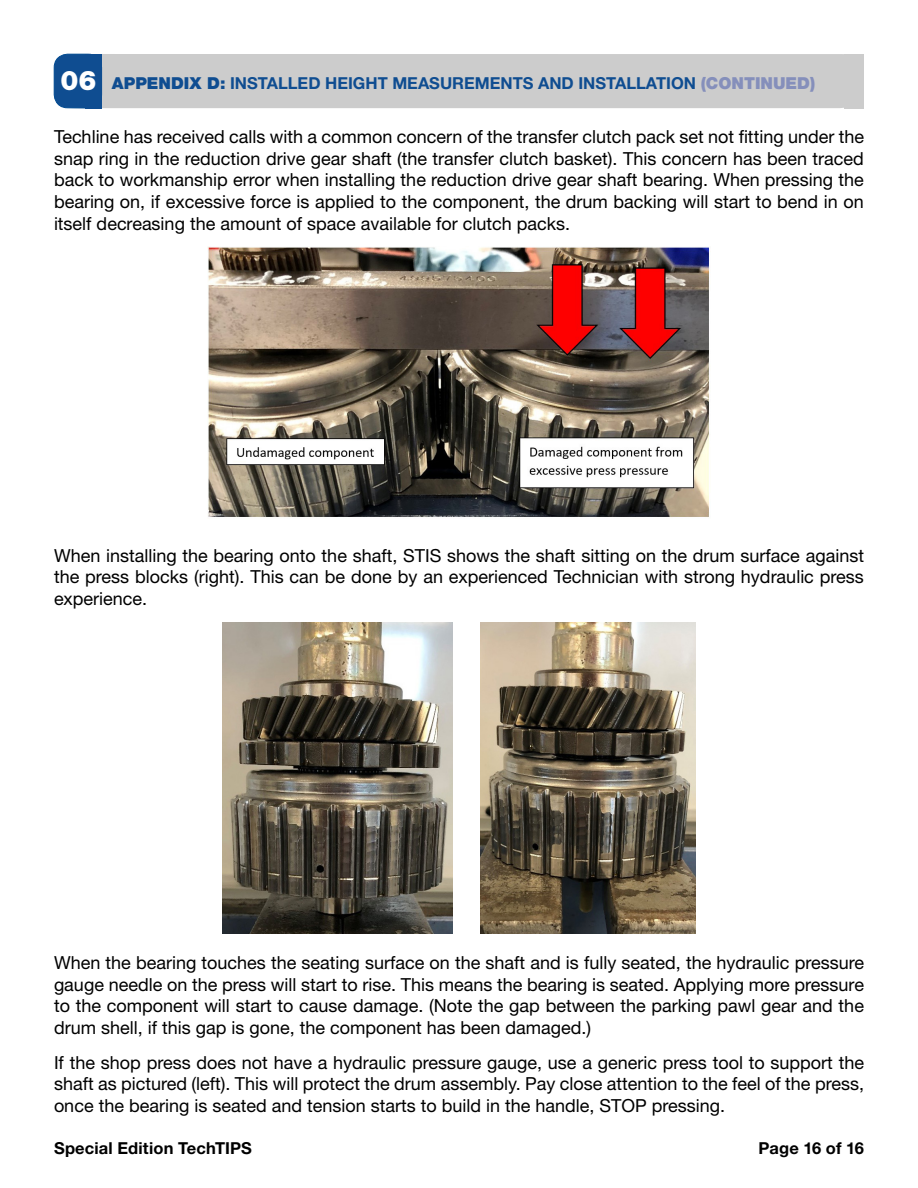
<style>
.page{position:relative;width:918px;height:1188px;background:#fff}
.page>*{position:absolute;margin:0;border:0;box-sizing:border-box;transform-origin:0 0}
.t1{font:18px/21.6px "Helvetica Neue LT Std";color:#000;text-align:justify}
.t2{font:700 16.5px "Helvetica Neue LT Std";color:#0f4d91}
.t3{font:700 16.5px "Helvetica Neue LT Std";letter-spacing:.01em;color:#000}
.s1{font-weight:900;font-size:27px;color:#fff}
.s2{font-weight:900}
.s3{font-weight:900;color:#858fbb}
</style>
<div class="page">
<div style="left:54px;top:54px;width:791px;height:54px;background:#ccc"></div>
<div style="left:845px;top:54px;width:19px;height:54px;background:#ccc"></div>
<div style="left:54px;top:54px;width:48px;height:54px;background:#0f4d91;border-radius:14px"></div>
<div style="left:54px;top:54px;width:48px;height:54px;border:1px solid #004b92;border-radius:14px"></div>
<div style="left:85px;top:54px;width:17px;height:54px;background:#0f4d91"></div>
<img style="left:207px;top:247px;width:503px;height:271px">
<img style="left:222px;top:622px;width:231px;height:312px">
<img style="left:480px;top:622px;width:216px;height:312px">
<p class="t2" style="left:60px;top:73px;width:756px"><span class="s1">06</span> <span class="s2">APPENDIX D:</span> INSTALLED HEIGHT MEASUREMENTS AND INSTALLATION <span class="s3">(CONTINUED)</span></p>
<p class="t1" style="left:54px;top:126px;width:812px">Techline has received calls with a common concern of the transfer clutch pack set not fitting under the snap ring in the reduction drive gear shaft (the transfer clutch basket). This concern has been traced back to workmanship error when installing the reduction drive gear shaft bearing. When pressing the bearing on, if excessive force is applied to the component, the drum backing will start to bend in on itself decreasing the amount of space available for clutch packs.</p>
<p class="t1" style="left:54px;top:544px;width:812px">When installing the bearing onto the shaft, STIS shows the shaft sitting on the drum surface against the press blocks (right). This can be done by an experienced Technician with strong hydraulic press experience.</p>
<p class="t1" style="left:54px;top:951px;width:812px">When the bearing touches the seating surface on the shaft and is fully seated, the hydraulic pressure gauge needle on the press will start to rise. This means the bearing is seated. Applying more pressure to the component will start to cause damage. (Note the gap between the parking pawl gear and the drum shell, if this gap is gone, the component has been damaged.)</p>
<p class="t1" style="left:54px;top:1051px;width:812px">If the shop press does not have a hydraulic pressure gauge, use a generic press tool to support the shaft as pictured (left). This will protect the drum assembly. Pay close attention to the feel of the press, once the bearing is seated and tension starts to build in the handle, STOP pressing.</p>
<p class="t3" style="left:54px;top:1138px;width:200px">Special Edition TechTIPS</p>
<p class="t3" style="left:759px;top:1138px;width:107px">Page 16 of 16</p>
</div>
